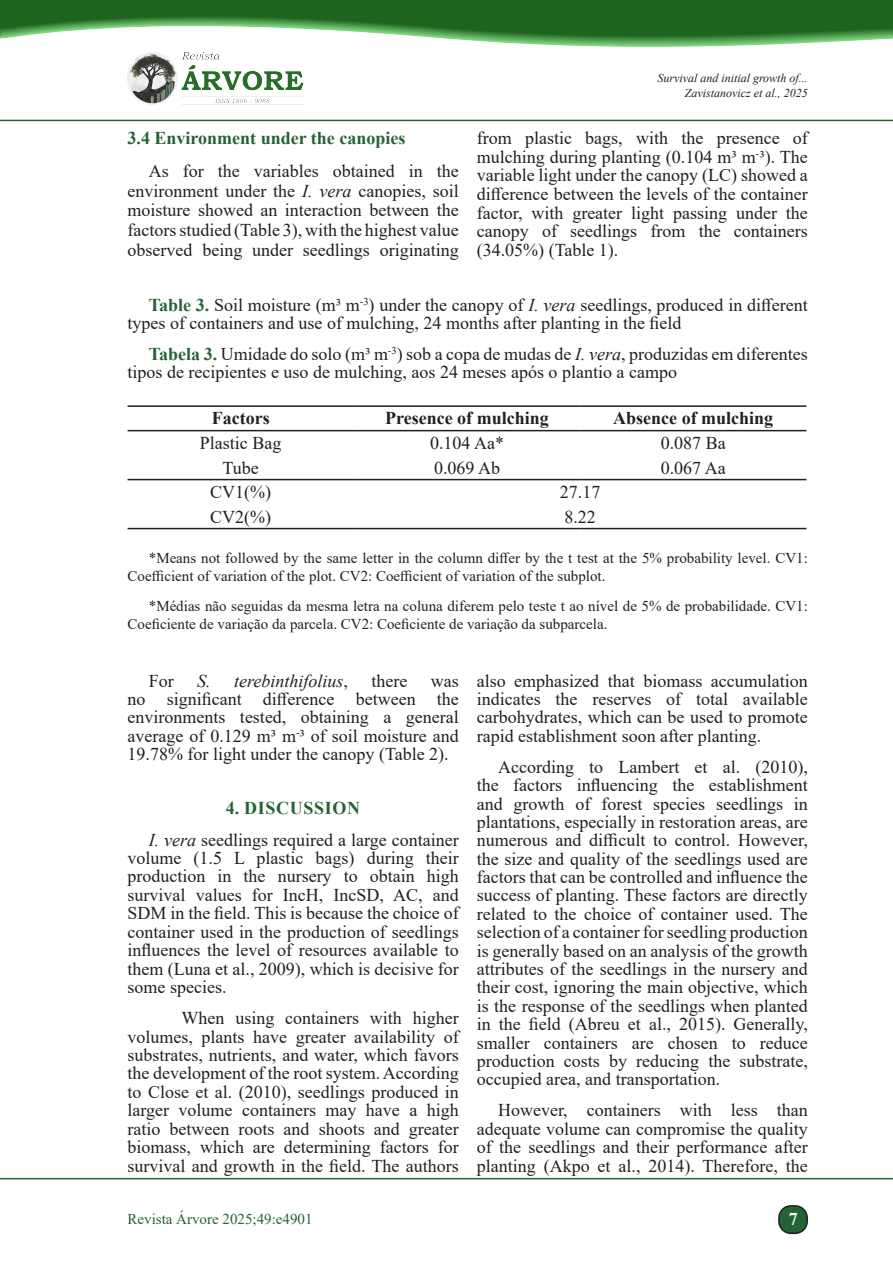
<style>
.page{position:relative;width:893px;height:1263px;background:#fff}
.page>*{position:absolute;margin:0;border:0;box-sizing:border-box;transform-origin:0 0}
.Texto{font:18px/18.5px "Times New Roman";color:#231f20;text-align:justify}
.t1{font:700 18px "Times New Roman";color:#231f20}
.Título_2{font:700 18px "Times New Roman";color:#236435}
.Texto-2{font:italic 18px "Times New Roman";color:#231f20}
.Título_1{font:700 18px "Times New Roman";letter-spacing:.035em;color:#236435}
.t2{font:700 18px "Times New Roman";color:#fff}
.Texto-3{font:15px/18px "Times New Roman";color:#231f20}
.Rodapé{font:15px "Times New Roman";color:#236435}
.Cabeçalho_pag__impar{font:italic 12px "Times New Roman";color:#231f20}
.s1{font-weight:700;color:#236435}
.s2{font-style:italic}
.s3{font-style:normal}
</style>
<div class="page">
<hr style="left:0;top:1178px;width:893px;height:1px;background:#236435">
<hr style="left:0;top:120px;width:893px;height:1px;background:#236435">
<div style="left:779px;top:1206px;width:28px;height:27px;background:#236435;border-radius:12px"></div>
<div style="left:778px;top:1205px;width:30px;height:29px;border:2px solid #231f20;border-radius:12px"></div>
<img style="left:128px;top:52px;width:176px;height:53px">
<img style="left:0;top:0;width:893px;height:47px">
<hr style="left:128px;top:405px;width:226px;height:2px;background:#231f20">
<hr style="left:354px;top:405px;width:226px;height:2px;background:#231f20">
<hr style="left:580px;top:405px;width:226px;height:2px;background:#231f20">
<hr style="left:128px;top:430px;width:226px;height:1px;background:#231f20">
<hr style="left:354px;top:430px;width:226px;height:1px;background:#231f20">
<hr style="left:580px;top:430px;width:226px;height:1px;background:#231f20">
<hr style="left:128px;top:479px;width:226px;height:1px;background:#231f20">
<hr style="left:354px;top:479px;width:226px;height:1px;background:#231f20">
<hr style="left:580px;top:479px;width:226px;height:1px;background:#231f20">
<hr style="left:128px;top:528px;width:226px;height:1px;background:#231f20">
<hr style="left:354px;top:528px;width:226px;height:1px;background:#231f20">
<hr style="left:580px;top:528px;width:226px;height:1px;background:#231f20">
<p class="Cabeçalho_pag__impar" style="left:657px;top:69px;width:152px">Survival and initial growth of...</p>
<p class="Cabeçalho_pag__impar" style="left:685px;top:84px;width:124px">Zavistanovicz et al., 2025</p>
<p class="Texto" style="left:477px;top:128px;width:333px">from plastic bags, with the presence of mulching during planting (0.104 m³ m<sup>-</sup>³). The variable light under the canopy (LC) showed a difference between the levels of the container factor, with greater light passing under the canopy of seedlings from the containers (34.05%) (Table 1).</p>
<p class="Texto" style="left:128px;top:295px;width:682px;line-height:18px;text-indent:21px"><span class="s1">Table 3.</span> Soil moisture (m³ m<sup>-3</sup>) under the canopy of <span class="s2">I. vera</span> seedlings, produced in different types of containers and use of mulching, 24 months after planting in the field</p>
<p class="Texto" style="left:128px;top:344px;width:682px;line-height:18px;text-indent:21px"><span class="s1">Tabela 3.</span> Umidade do solo (m³ m<sup>-3</sup>) sob a copa de mudas de <span class="s2">I. vera</span>, produzidas em diferentes tipos de recipientes e uso de mulching, aos 24 meses após o plantio a campo</p>
<p class="t1" style="left:212px;top:405px;width:59px">Factors</p>
<p class="t1" style="left:385px;top:405px;width:165px">Presence of mulching</p>
<p class="t1" style="left:613px;top:405px;width:162px">Absence of mulching</p>
<p class="Texto" style="left:200px;top:433px;width:83px">Plastic Bag</p>
<p class="Texto" style="left:430px;top:433px;width:75px">0.104 Aa*</p>
<p class="Texto" style="left:661px;top:433px;width:66px">0.087 Ba</p>
<p class="Texto" style="left:223px;top:458px;width:38px">Tube</p>
<p class="Texto" style="left:434px;top:458px;width:68px">0.069 Ab</p>
<p class="Texto" style="left:661px;top:458px;width:66px">0.067 Aa</p>
<p class="Texto" style="left:210px;top:482px;width:62px">CV1(%)</p>
<p class="Texto" style="left:560px;top:482px;width:42px">27.17</p>
<p class="Texto" style="left:210px;top:507px;width:62px">CV2(%)</p>
<p class="Texto" style="left:564px;top:507px;width:33px">8.22</p>
<p class="Texto-3" style="left:128px;top:548px;width:682px;text-indent:21px">*Means not followed by the same letter in the column differ by the t test at the 5% probability level. CV1:<br>Coefficient of variation of the plot. CV2: Coefficient of variation of the subplot.</p>
<p class="Texto-3" style="left:128px;top:597px;width:682px;text-indent:21px">*Médias não seguidas da mesma letra na coluna diferem pelo teste t ao nível de 5% de probabilidade. CV1:<br>Coeficiente de variação da parcela. CV2: Coeficiente de variação da subparcela.</p>
<p class="Título_2" style="left:128px;top:125px;width:279px">3.4 Environment under the canopies</p>
<p class="Texto" style="left:128px;top:160px;width:333px;line-height:19.8px;text-indent:21px">As for the variables obtained in the environment under the <span class="s2">I. vera</span> canopies, soil moisture showed an interaction between the factors studied (Table 3), with the highest value observed being under seedlings originating</p>
<p class="Texto" style="left:149px;top:671px;width:27px">For</p>
<p class="Texto-2" style="left:197px;top:668px;width:152px">S. terebinthifolius<span class="s3">,</span></p>
<p class="Texto" style="left:371px;top:671px;width:37px">there</p>
<p class="Texto" style="left:128px;top:671px;width:333px;text-indent:303px">was no significant difference between the environments tested, obtaining a general average of 0.129 m³ m<sup>-</sup>³ of soil moisture and 19.78% for light under the canopy (Table 2).</p>
<p class="Título_1" style="left:226px;top:795px;width:136px">4. DISCUSSION</p>
<p class="Texto" style="left:128px;top:830px;width:333px;text-indent:21px"><span class="s2">I. vera</span> seedlings required a large container volume (1.5 L plastic bags) during their production in the nursery to obtain high survival values for IncH, IncSD, AC, and SDM in the field. This is because the choice of container used in the production of seedlings influences the level of resources available to them (Luna et al., 2009), which is decisive for some species.</p>
<p class="Texto" style="left:128px;top:1008px;width:333px;text-indent:54px">When using containers with higher volumes, plants have greater availability of substrates, nutrients, and water, which favors the development of the root system. According to Close et al. (2010), seedlings produced in larger volume containers may have a high ratio between roots and shoots and greater biomass, which are determining factors for survival and growth in the field. The authors</p>
<p class="Texto" style="left:477px;top:671px;width:333px">also emphasized that biomass accumulation indicates the reserves of total available carbohydrates, which can be used to promote rapid establishment soon after planting.</p>
<p class="Texto" style="left:477px;top:757px;width:333px;text-indent:21px">According to Lambert et al. (2010), the factors influencing the establishment and growth of forest species seedlings in plantations, especially in restoration areas, are numerous and difficult to control. However, the size and quality of the seedlings used are factors that can be controlled and influence the success of planting. These factors are directly related to the choice of container used. The selection of a container for seedling production is generally based on an analysis of the growth attributes of the seedlings in the nursery and their cost, ignoring the main objective, which is the response of the seedlings when planted in the field (Abreu et al., 2015). Generally, smaller containers are chosen to reduce production costs by reducing the substrate, occupied area, and transportation.</p>
<p class="Texto" style="left:477px;top:1100px;width:333px;text-indent:21px">However, containers with less than adequate volume can compromise the quality of the seedlings and their performance after planting (Akpo et al., 2014). Therefore, the</p>
<p class="Rodapé" style="left:128px;top:1208px;width:186px">Revista Árvore 2025;49:e4901</p>
<p class="t2" style="left:789px;top:1206px;width:10px">7</p>
</div>
